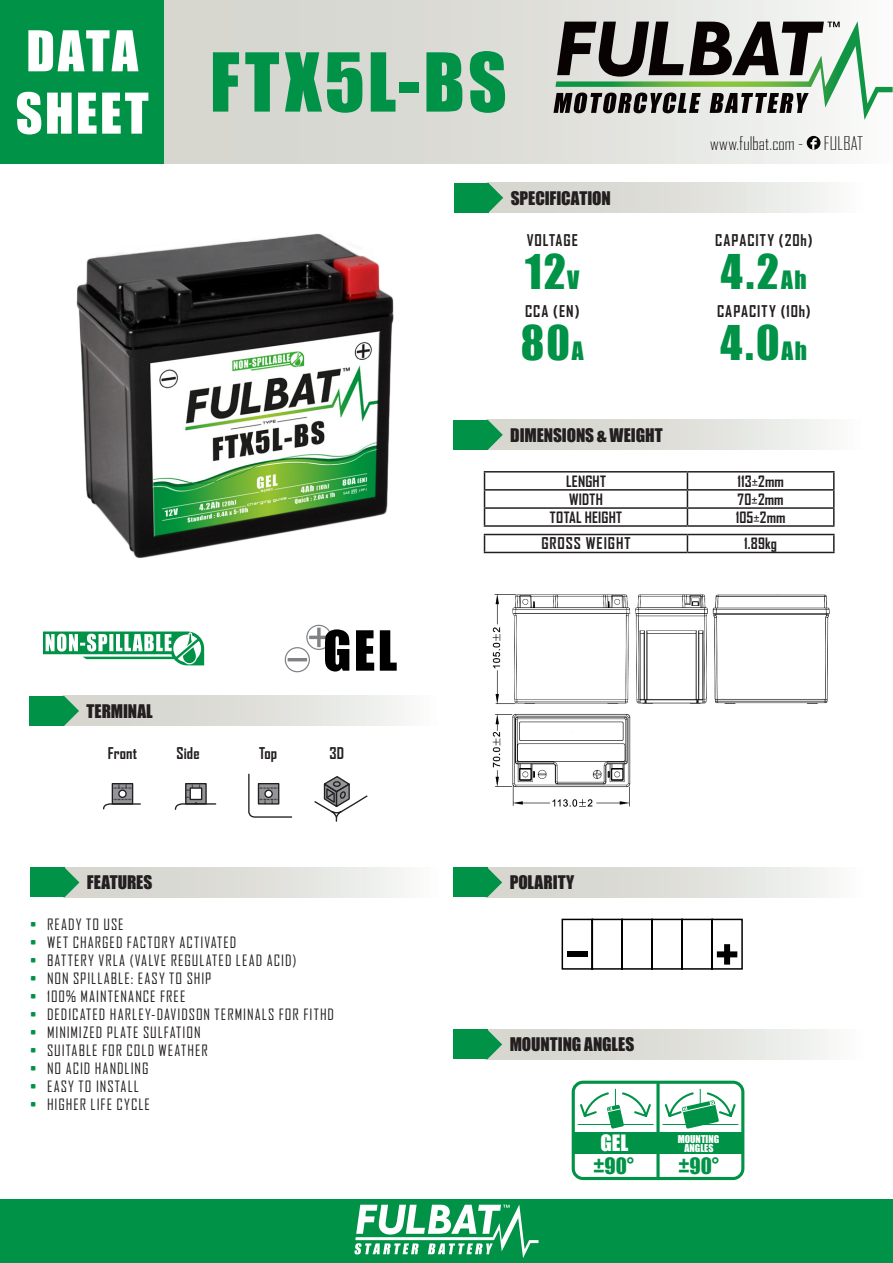
<style>
.page{position:relative;width:893px;height:1263px;background:#fff}
.page>*{position:absolute;margin:0;border:0;box-sizing:border-box;transform-origin:0 0}
.t1{font:75px "Impact";letter-spacing:.045em;color:#009246}
.t2{font:51.9px "Impact";color:#fff}
.t3{font:43.95px "Impact";color:#009246}
.t4{font:20.7px "Impact";color:#009246}
.t5{font:20.7px "Impact";color:#fff}
.t6{font:300 18px "Agency FB";letter-spacing:.005em;color:#080302}
.t7{font:17.25px "Impact";letter-spacing:-.005em;color:#231f20}
.t8{font:700 15.6px "Agency FB";letter-spacing:.055em;color:#231f20}
.t9{font:15px "Agency FB";letter-spacing:.07em;color:#231f20}
.t10{font:700 15px "Agency FB";letter-spacing:.01em;color:#231f20}
.t11{font:9.9px/9.3px "Impact";color:#fff;text-align:center}
.s1{font-size:23.25px}
.s2{color:#009246}
</style>
<div class="page">
<div style="left:0;top:0;width:164px;height:164px;background:#009246"></div>
<div style="left:164px;top:0;width:729px;height:164px;background:linear-gradient(to right,#d0d0c9,#f3f4f2)"></div>
<div style="left:0;top:1199px;width:893px;height:64px;background:#009246"></div>
<img style="left:76px;top:233px;width:318px;height:326px">
<div style="left:63px;top:867px;width:377px;height:30px;background:linear-gradient(to right,#cfcec7,#f5f7f5)"></div>
<div style="left:30px;top:867px;width:34px;height:30px;background:#009246"></div>
<svg style="left:64px;top:867px;width:15px;height:30px"></svg>
<div style="left:63px;top:696px;width:377px;height:30px;background:linear-gradient(to right,#cfcec7,#f6f7f5)"></div>
<div style="left:30px;top:696px;width:34px;height:30px;background:#009246"></div>
<svg style="left:64px;top:696px;width:15px;height:30px"></svg>
<div style="left:486px;top:867px;width:377px;height:30px;background:linear-gradient(to right,#cfcec7,#f5f6f4)"></div>
<div style="left:453px;top:867px;width:34px;height:30px;background:#009246"></div>
<svg style="left:487px;top:867px;width:15px;height:30px"></svg>
<svg style="left:561px;top:918px;width:182px;height:52px"></svg>
<div style="left:567px;top:951px;width:20px;height:6px;background:#000"></div>
<div style="left:486px;top:1029px;width:377px;height:30px;background:linear-gradient(to right,#cfcec7,#f5f6f4)"></div>
<div style="left:453px;top:1029px;width:34px;height:30px;background:#009246"></div>
<svg style="left:487px;top:1029px;width:15px;height:30px"></svg>
<div style="left:572px;top:1081px;width:172px;height:99px;border:3px solid #009246;border-radius:10px"></div>
<div style="left:573px;top:1132px;width:170px;height:22px;background:#009246"></div>
<svg style="left:656px;top:1082px;width:4px;height:96px"></svg>
<hr style="left:616px;top:1124px;width:38px;height:1px;background:#009246">
<svg style="left:578px;top:1089px;width:73px;height:40px"></svg>
<hr style="left:662px;top:1124px;width:38px;height:1px;background:#009246">
<hr style="left:700px;top:1124px;width:38px;height:1px;background:#009246">
<svg style="left:664px;top:1089px;width:72px;height:40px"></svg>
<svg style="left:187px;top:785px;width:18px;height:12px"></svg>
<div style="left:185px;top:783px;width:22px;height:21px;border:1px solid #231f20"></div>
<svg style="left:186px;top:784px;width:7px;height:7px"></svg>
<div style="left:190px;top:788px;width:12px;height:11px;background:#fff"></div>
<div style="left:190px;top:787px;width:12px;height:13px;border:1px solid #231f20"></div>
<svg style="left:174px;top:797px;width:43px;height:13px"></svg>
<svg style="left:314px;top:776px;width:54px;height:46px"></svg>
<svg style="left:248px;top:773px;width:45px;height:45px"></svg>
<div style="left:112px;top:784px;width:21px;height:20px;background:#939598"></div>
<div style="left:112px;top:783px;width:21px;height:21px;border:1px solid #231f20"></div>
<svg style="left:119px;top:790px;width:7px;height:7px"></svg>
<div style="left:118px;top:789px;width:9px;height:9px;border:1px solid #231f20;border-radius:50%"></div>
<svg style="left:112px;top:784px;width:21px;height:5px"></svg>
<svg style="left:103px;top:799px;width:38px;height:11px"></svg>
<svg style="left:553px;top:21px;width:340px;height:99px"></svg>
<div style="left:807px;top:136px;width:13px;height:14px;background:#080302;border-radius:50%"></div>
<svg style="left:810px;top:138px;width:7px;height:12px"></svg>
<svg style="left:354px;top:1204px;width:184px;height:54px"></svg>
<div style="left:486px;top:420px;width:378px;height:30px;background:linear-gradient(to right,#cfcec7,#f6f7f5)"></div>
<div style="left:453px;top:420px;width:35px;height:30px;background:#009246"></div>
<svg style="left:488px;top:420px;width:15px;height:30px"></svg>
<hr style="left:484px;top:471px;width:203px;height:1px;background:#231f20">
<hr style="left:687px;top:471px;width:148px;height:1px;background:#231f20">
<hr style="left:484px;top:489px;width:203px;height:2px;background:#231f20">
<hr style="left:687px;top:489px;width:148px;height:2px;background:#231f20">
<hr style="left:484px;top:507px;width:203px;height:2px;background:#231f20">
<svg style="left:484px;top:472px;width:1px;height:53px"></svg>
<hr style="left:687px;top:507px;width:148px;height:2px;background:#231f20">
<svg style="left:687px;top:472px;width:1px;height:53px"></svg>
<svg style="left:833px;top:472px;width:2px;height:53px"></svg>
<hr style="left:484px;top:525px;width:203px;height:2px;background:#231f20">
<hr style="left:687px;top:525px;width:148px;height:2px;background:#231f20">
<hr style="left:484px;top:534px;width:203px;height:1px;background:#231f20">
<svg style="left:484px;top:535px;width:1px;height:17px"></svg>
<hr style="left:687px;top:534px;width:148px;height:1px;background:#231f20">
<svg style="left:687px;top:535px;width:1px;height:17px"></svg>
<svg style="left:833px;top:535px;width:2px;height:17px"></svg>
<hr style="left:484px;top:552px;width:203px;height:1px;background:#231f20">
<hr style="left:687px;top:552px;width:148px;height:1px;background:#231f20">
<img style="left:492px;top:594px;width:338px;height:213px">
<svg style="left:43px;top:631px;width:161px;height:34px"></svg>
<svg style="left:285px;top:625px;width:64px;height:47px"></svg>
<svg style="left:356px;top:630px;width:18px;height:41px"></svg>
<svg style="left:380px;top:630px;width:17px;height:41px"></svg>
<div style="left:487px;top:183px;width:376px;height:30px;background:linear-gradient(to right,#cfcec7,#f5f6f4)"></div>
<div style="left:454px;top:183px;width:34px;height:30px;background:#009246"></div>
<svg style="left:488px;top:183px;width:15px;height:30px"></svg>
<h2 class="t2" style="left:26px;top:11px;width:113px">DATA</h2>
<p class="t1" style="left:16px;top:24px;width:493px"><sub>SHEET</sub> FTX5L-BS</p>
<p class="t7" style="left:511px;top:184px;width:102px">SPECIFICATION</p>
<p class="t8" style="left:527px;top:230px;width:53px">VOLTAGE</p>
<p class="t3" style="left:525px;top:237px;width:56px">12<span class="s1">V</span></p>
<p class="t8" style="left:525px;top:302px;width:56px">CCA (EN)</p>
<p class="t3" style="left:521px;top:308px;width:64px">80<span class="s1">A</span></p>
<p class="t6" style="left:710px;top:134px;width:155px">www.fulbat.com - FULBAT</p>
<p class="t8" style="left:715px;top:230px;width:99px">CAPACITY (20h)</p>
<p class="t3" style="left:721px;top:237px;width:87px">4.2<span class="s1">Ah</span></p>
<p class="t8" style="left:717px;top:302px;width:95px">CAPACITY (10h)</p>
<p class="t3" style="left:721px;top:308px;width:88px">4.0<span class="s1">Ah</span></p>
<p class="t7" style="left:87px;top:698px;width:68px">TERMINAL</p>
<p class="t8" style="left:108px;top:743px;width:31px">Front</p>
<p class="t8" style="left:177px;top:743px;width:24px">Side</p>
<p class="t8" style="left:259px;top:743px;width:20px">Top</p>
<p class="t8" style="left:330px;top:743px;width:16px">3D</p>
<p class="t7" style="left:87px;top:869px;width:67px">FEATURES</p>
<p class="t9" style="left:30px;top:915px;width:95px"><span class="s2">•</span> READY TO USE</p>
<p class="t9" style="left:30px;top:933px;width:208px"><span class="s2">•</span> WET CHARGED FACTORY ACTIVATED</p>
<p class="t9" style="left:30px;top:951px;width:268px"><span class="s2">•</span> BATTERY VRLA (VALVE REGULATED LEAD ACID)</p>
<p class="t9" style="left:30px;top:969px;width:183px"><span class="s2">•</span> NON SPILLABLE: EASY TO SHIP</p>
<p class="t9" style="left:30px;top:987px;width:157px"><span class="s2">•</span> 100% MAINTENANCE FREE</p>
<p class="t9" style="left:30px;top:1005px;width:305px"><span class="s2">•</span> DEDICATED HARLEY-DAVIDSON TERMINALS FOR FITHD</p>
<p class="t9" style="left:30px;top:1023px;width:172px"><span class="s2">•</span> MINIMIZED PLATE SULFATION</p>
<p class="t9" style="left:30px;top:1041px;width:179px"><span class="s2">•</span> SUITABLE FOR COLD WEATHER</p>
<p class="t9" style="left:30px;top:1059px;width:120px"><span class="s2">•</span> NO ACID HANDLING</p>
<p class="t9" style="left:30px;top:1077px;width:110px"><span class="s2">•</span> EASY TO INSTALL</p>
<p class="t9" style="left:30px;top:1095px;width:121px"><span class="s2">•</span> HIGHER LIFE CYCLE</p>
<p class="t7" style="left:510px;top:421px;width:154px">DIMENSIONS &amp; WEIGHT</p>
<p class="t10" style="left:566px;top:472px;width:41px">LENGHT</p>
<p class="t10" style="left:737px;top:472px;width:48px">113±2mm</p>
<p class="t10" style="left:569px;top:490px;width:35px">WIDTH</p>
<p class="t10" style="left:738px;top:490px;width:47px">70±2mm</p>
<p class="t10" style="left:550px;top:508px;width:74px">TOTAL HEIGHT</p>
<p class="t10" style="left:736px;top:508px;width:51px">105±2mm</p>
<p class="t8" style="left:541px;top:534px;width:91px">GROSS WEIGHT</p>
<p class="t10" style="left:744px;top:534px;width:34px">1.89kg</p>
<p class="t7" style="left:510px;top:869px;width:66px">POLARITY</p>
<p class="t7" style="left:510px;top:1031px;width:126px">MOUNTING ANGLES</p>
<p class="t11" style="left:678px;top:1134px;width:43px">MOUNTING<br>ANGLES</p>
<h3 class="t5" style="left:600px;top:1127px;width:29px">GEL</h3>
<h3 class="t4" style="left:594px;top:1150px;width:42px">±90°</h3>
<h3 class="t4" style="left:678px;top:1150px;width:42px">±90°</h3>
</div>
